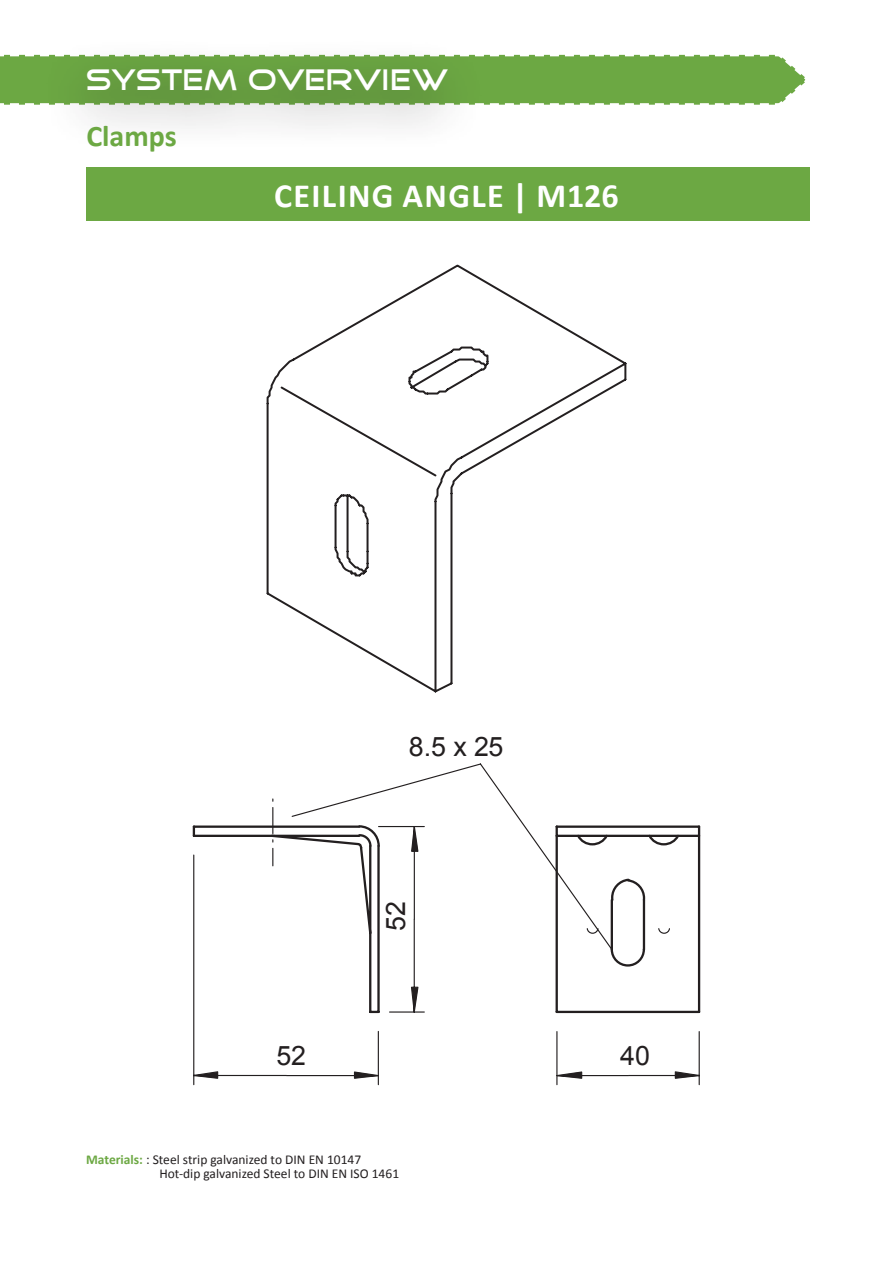
<style>
.page{position:relative;width:893px;height:1263px;background:#fff}
.page>*{position:absolute;margin:0;border:0;box-sizing:border-box;transform-origin:0 0}
.TITLE2{font:700 34.05px "Calibri";letter-spacing:.04em;color:#fff}
.TITLE2-2{font:30px "Good Times";color:#fff}
.TITLE2-3{font:700 30px "Calibri";color:#6ca843}
.t1{font:26.85px "Arial";color:#231f20}
.TABLE_CONTENT{font:13.5px "Calibri";color:#231f20}
.s1{font-weight:700;color:#6ca843}
</style>
<div class="page">
<svg style="left:266px;top:264px;width:361px;height:429px"></svg>
<svg style="left:353px;top:763px;width:153px;height:36px"></svg>
<svg style="left:192px;top:799px;width:508px;height:287px"></svg>
<svg style="left:0;top:54px;width:806px;height:51px;background:#79b054"></svg>
<div style="left:41px;top:37px;width:445px;height:114px;background:#231f20;opacity:.75"></div>
<div style="left:86px;top:167px;width:724px;height:54px;background:#6ca843"></div>
<p class="TITLE2-2" style="left:86px;top:66px;width:363px">SYSTEM OVERVIEW</p>
<p class="TITLE2-3" style="left:86px;top:117px;width:92px">Clamps</p>
<p class="TITLE2" style="left:274px;top:174px;width:346px">CEILING ANGLE | M126</p>
<h3 class="t1" style="left:409px;top:729px;width:96px">8.5 x 25</h3>
<h3 class="t1" style="left:276px;top:1038px;width:31px">52</h3>
<h3 class="t1" style="left:378px;top:931px;width:31px;rotate:-90deg">52</h3>
<p class="TABLE_CONTENT" style="left:86px;top:1151px;width:277px"><span class="s1">Materials</span> :<span class="s1">:</span> Steel strip galvanized to DIN EN 10147</p>
<p class="TABLE_CONTENT" style="left:159px;top:1165px;width:241px">Hot-dip galvanized Steel to DIN EN ISO 1461</p>
<h3 class="t1" style="left:620px;top:1038px;width:31px">40</h3>
</div>
